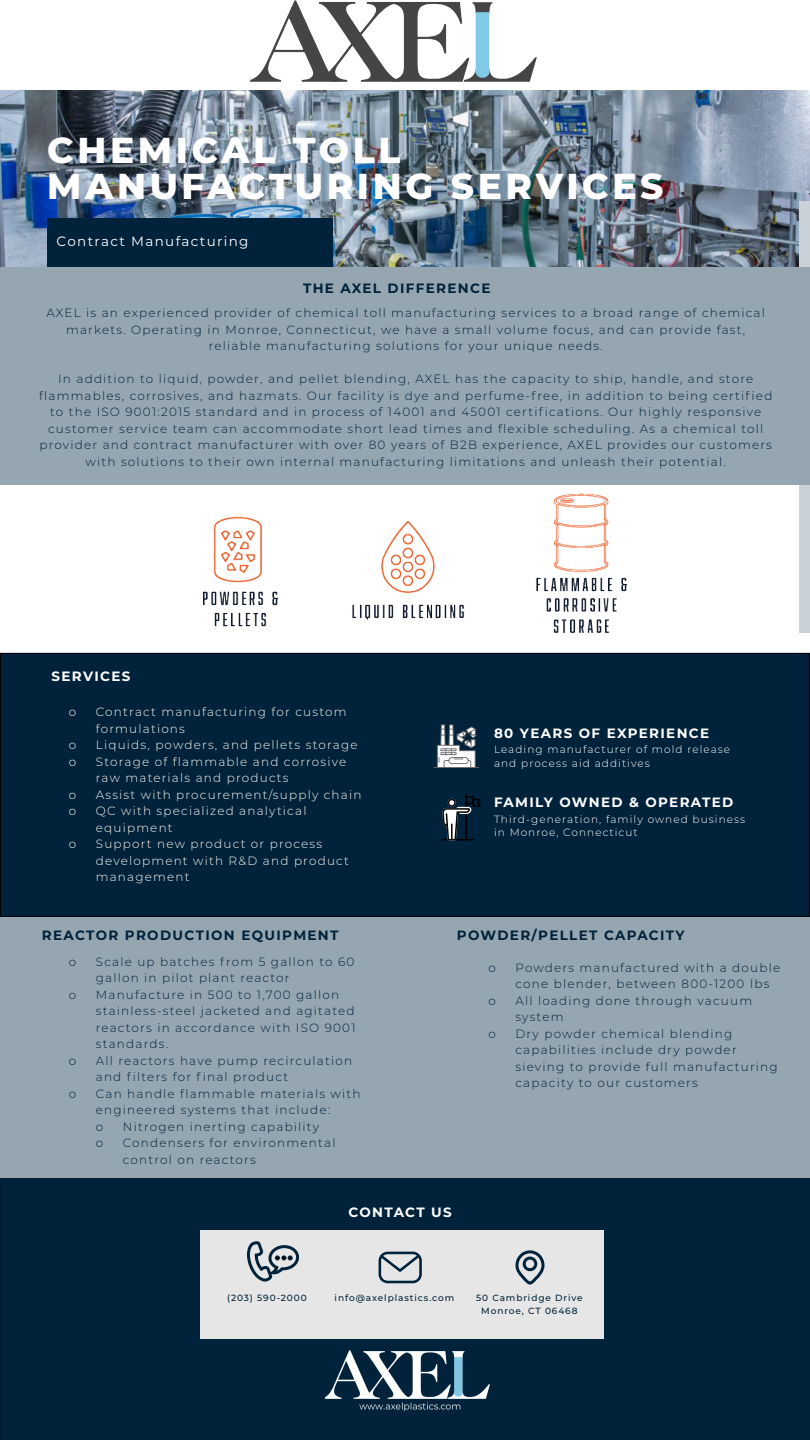
<style>
.page{position:relative;width:810px;height:1440px;background:#fff}
.page>*{position:absolute;margin:0;border:0;box-sizing:border-box;transform-origin:0 0}
.t1{font:800 36px "Montserrat";letter-spacing:.1em;color:#fff}
.MINIMAL_WHITE_TEXT{font:700 13.5px "Montserrat";letter-spacing:.1em;color:#00223a}
.MINIMAL_BLUE_TEXT{font:700 13.5px "Montserrat";letter-spacing:.1em;color:#fff}
.SUBTITLE{font:13.5px "Montserrat";letter-spacing:.1em;color:#fff}
.MINIMAL_WHITE_TEXT-2{font:700 13.5px "Montserrat";letter-spacing:.1em;color:#fff}
.white_full_text_-_ri{font:300 12px/16.5px "Montserrat";letter-spacing:.1em;color:#00223a;text-align:center}
.white_full_text_-_ri-2{font:300 12px "Montserrat";letter-spacing:.1em;color:#fdf7ef}
.dark_blue_full_text{font:300 10.5px/13.5px "Montserrat";letter-spacing:.1em;color:#fff}
.adress{font:500 9px "Montserrat";letter-spacing:.1em;color:#00223a}
</style>
<div class="page">
<img style="left:0;top:90px;width:810px;height:177px">
<div style="left:800px;top:201px;width:10px;height:432px;background:#cad2d7"></div>
<img style="left:250px;top:1px;width:287px;height:81px">
<div style="left:0;top:653px;width:810px;height:264px;background:#00223a"></div>
<div style="left:0;top:653px;width:810px;height:264px;border:1px solid #000"></div>
<div style="left:0;top:1177px;width:810px;height:263px;background:#00223a"></div>
<div style="left:47px;top:218px;width:286px;height:49px;background:#00223a"></div>
<div style="left:0;top:917px;width:810px;height:260px;background:#96a6b1"></div>
<div style="left:200px;top:1230px;width:404px;height:109px;background:#e6e6e6"></div>
<img style="left:326px;top:1350px;width:164px;height:61px">
<div style="left:0;top:267px;width:810px;height:217px;background:#96a6b1"></div>
<img style="left:352px;top:521px;width:113px;height:99px">
<img style="left:203px;top:516px;width:76px;height:111px">
<img style="left:536px;top:494px;width:92px;height:139px">
<svg style="left:379px;top:1252px;width:43px;height:31px"></svg>
<svg style="left:247px;top:1241px;width:53px;height:41px"></svg>
<svg style="left:515px;top:1250px;width:30px;height:35px"></svg>
<hr style="left:433px;top:767px;width:46px;height:1px;background:#636366">
<svg style="left:437px;top:724px;width:40px;height:44px"></svg>
<svg style="left:442px;top:795px;width:39px;height:46px"></svg>
<p class="t1" style="left:47px;top:124px;width:355px">CHEMICAL TOLL</p>
<p class="t1" style="left:47px;top:160px;width:618px">MANUFACTURING SERVICES</p>
<p class="SUBTITLE" style="left:57px;top:232px;width:193px">Contract Manufacturing</p>
<p class="MINIMAL_WHITE_TEXT" style="left:303px;top:278px;width:189px">THE AXEL DIFFERENCE</p>
<p class="white_full_text_-_ri" style="left:47px;top:304px;width:720px">AXEL is an experienced provider of chemical toll manufacturing services to a broad range of chemical markets. Operating in Monroe, Connecticut, we have a small volume focus, and can provide fast,</p>
<p class="white_full_text_-_ri" style="left:209px;top:337px;width:395px">reliable manufacturing solutions for your unique needs.</p>
<p class="white_full_text_-_ri" style="left:39px;top:370px;width:735px">In addition to liquid, powder, and pellet blending, AXEL has the capacity to ship, handle, and store flammables, corrosives, and hazmats. Our facility is dye and perfume-free, in addition to being certified to the ISO 9001:2015 standard and in process of 14001 and 45001 certifications. Our highly responsive customer service team can accommodate short lead times and flexible scheduling. As a chemical toll provider and contract manufacturer with over 80 years of B2B experience, AXEL provides our customers with solutions to their own internal manufacturing limitations and unleash their potential.</p>
<p class="MINIMAL_WHITE_TEXT-2" style="left:52px;top:666px;width:80px">SERVICES</p>
<p class="white_full_text_-_ri-2" style="left:69px;top:704px;width:9px">o</p>
<p class="white_full_text_-_ri-2" style="left:96px;top:704px;width:252px">Contract manufacturing for custom</p>
<p class="white_full_text_-_ri-2" style="left:96px;top:720px;width:91px">formulations</p>
<p class="white_full_text_-_ri-2" style="left:69px;top:737px;width:9px">o</p>
<p class="white_full_text_-_ri-2" style="left:96px;top:737px;width:263px">Liquids, powders, and pellets storage</p>
<p class="white_full_text_-_ri-2" style="left:69px;top:753px;width:9px">o</p>
<p class="white_full_text_-_ri-2" style="left:96px;top:753px;width:252px">Storage of flammable and corrosive</p>
<p class="white_full_text_-_ri-2" style="left:96px;top:770px;width:194px">raw materials and products</p>
<p class="white_full_text_-_ri-2" style="left:69px;top:786px;width:9px">o</p>
<p class="white_full_text_-_ri-2" style="left:96px;top:786px;width:267px">Assist with procurement/supply chain</p>
<p class="white_full_text_-_ri-2" style="left:69px;top:803px;width:9px">o</p>
<p class="white_full_text_-_ri-2" style="left:96px;top:803px;width:212px">QC with specialized analytical</p>
<p class="white_full_text_-_ri-2" style="left:96px;top:819px;width:78px">equipment</p>
<p class="white_full_text_-_ri-2" style="left:69px;top:836px;width:9px">o</p>
<p class="white_full_text_-_ri-2" style="left:96px;top:836px;width:228px">Support new product or process</p>
<p class="white_full_text_-_ri-2" style="left:96px;top:852px;width:255px">development with R&amp;D and product</p>
<p class="white_full_text_-_ri-2" style="left:96px;top:869px;width:95px">management</p>
<p class="MINIMAL_WHITE_TEXT" style="left:42px;top:925px;width:298px">REACTOR PRODUCTION EQUIPMENT</p>
<p class="white_full_text_-_ri" style="left:69px;top:953px;width:9px">o</p>
<p class="white_full_text_-_ri" style="left:96px;top:953px;width:260px">Scale up batches from 5 gallon to 60</p>
<p class="white_full_text_-_ri" style="left:96px;top:969px;width:195px">gallon in pilot plant reactor</p>
<p class="white_full_text_-_ri" style="left:69px;top:986px;width:9px">o</p>
<p class="white_full_text_-_ri" style="left:96px;top:986px;width:245px">Manufacture in 500 to 1,700 gallon</p>
<p class="white_full_text_-_ri" style="left:96px;top:1002px;width:260px">stainless-steel jacketed and agitated</p>
<p class="white_full_text_-_ri" style="left:96px;top:1019px;width:261px">reactors in accordance with ISO 9001</p>
<p class="white_full_text_-_ri" style="left:96px;top:1035px;width:74px">standards.</p>
<p class="white_full_text_-_ri" style="left:69px;top:1052px;width:9px">o</p>
<p class="white_full_text_-_ri" style="left:96px;top:1052px;width:258px">All reactors have pump recirculation</p>
<p class="white_full_text_-_ri" style="left:96px;top:1068px;width:194px">and filters for final product</p>
<p class="white_full_text_-_ri" style="left:69px;top:1085px;width:9px">o</p>
<p class="white_full_text_-_ri" style="left:96px;top:1085px;width:266px">Can handle flammable materials with</p>
<p class="white_full_text_-_ri" style="left:96px;top:1101px;width:236px">engineered systems that include:</p>
<p class="white_full_text_-_ri" style="left:96px;top:1118px;width:9px">o</p>
<p class="white_full_text_-_ri" style="left:123px;top:1118px;width:198px">Nitrogen inerting capability</p>
<p class="white_full_text_-_ri" style="left:96px;top:1134px;width:9px">o</p>
<p class="white_full_text_-_ri" style="left:123px;top:1134px;width:214px">Condensers for environmental</p>
<p class="white_full_text_-_ri" style="left:123px;top:1151px;width:134px">control on reactors</p>
<p class="MINIMAL_BLUE_TEXT" style="left:494px;top:723px;width:217px">80 YEARS OF EXPERIENCE</p>
<p class="dark_blue_full_text" style="left:494px;top:743px;width:238px">Leading manufacturer of mold release and process aid additives</p>
<p class="MINIMAL_BLUE_TEXT" style="left:494px;top:792px;width:241px">FAMILY OWNED &amp; OPERATED</p>
<p class="dark_blue_full_text" style="left:494px;top:812px;width:253px">Third-generation, family owned business in Monroe, Connecticut</p>
<p class="MINIMAL_WHITE_TEXT" style="left:457px;top:925px;width:229px">POWDER/PELLET CAPACITY</p>
<p class="white_full_text_-_ri" style="left:488px;top:959px;width:9px">o</p>
<p class="white_full_text_-_ri" style="left:515px;top:959px;width:266px">Powders manufactured with a double</p>
<p class="white_full_text_-_ri" style="left:515px;top:975px;width:255px">cone blender, between 800-1200 lbs</p>
<p class="white_full_text_-_ri" style="left:488px;top:992px;width:9px">o</p>
<p class="white_full_text_-_ri" style="left:515px;top:992px;width:238px">All loading done through vacuum</p>
<p class="white_full_text_-_ri" style="left:515px;top:1008px;width:50px">system</p>
<p class="white_full_text_-_ri" style="left:488px;top:1025px;width:9px">o</p>
<p class="white_full_text_-_ri" style="left:515px;top:1025px;width:218px">Dry powder chemical blending</p>
<p class="white_full_text_-_ri" style="left:515px;top:1041px;width:223px">capabilities include dry powder</p>
<p class="white_full_text_-_ri" style="left:515px;top:1058px;width:264px">sieving to provide full manufacturing</p>
<p class="white_full_text_-_ri" style="left:515px;top:1074px;width:184px">capacity to our customers</p>
<p class="MINIMAL_WHITE_TEXT-2" style="left:348px;top:1203px;width:105px">CONTACT US</p>
<p class="adress" style="left:227px;top:1291px;width:81px">(203) 590-2000</p>
<p class="adress" style="left:335px;top:1291px;width:121px">info@axelplastics.com</p>
<p class="adress" style="left:476px;top:1291px;width:108px">50 Cambridge Drive</p>
<p class="adress" style="left:481px;top:1305px;width:98px">Monroe, CT 06468</p>
</div>
